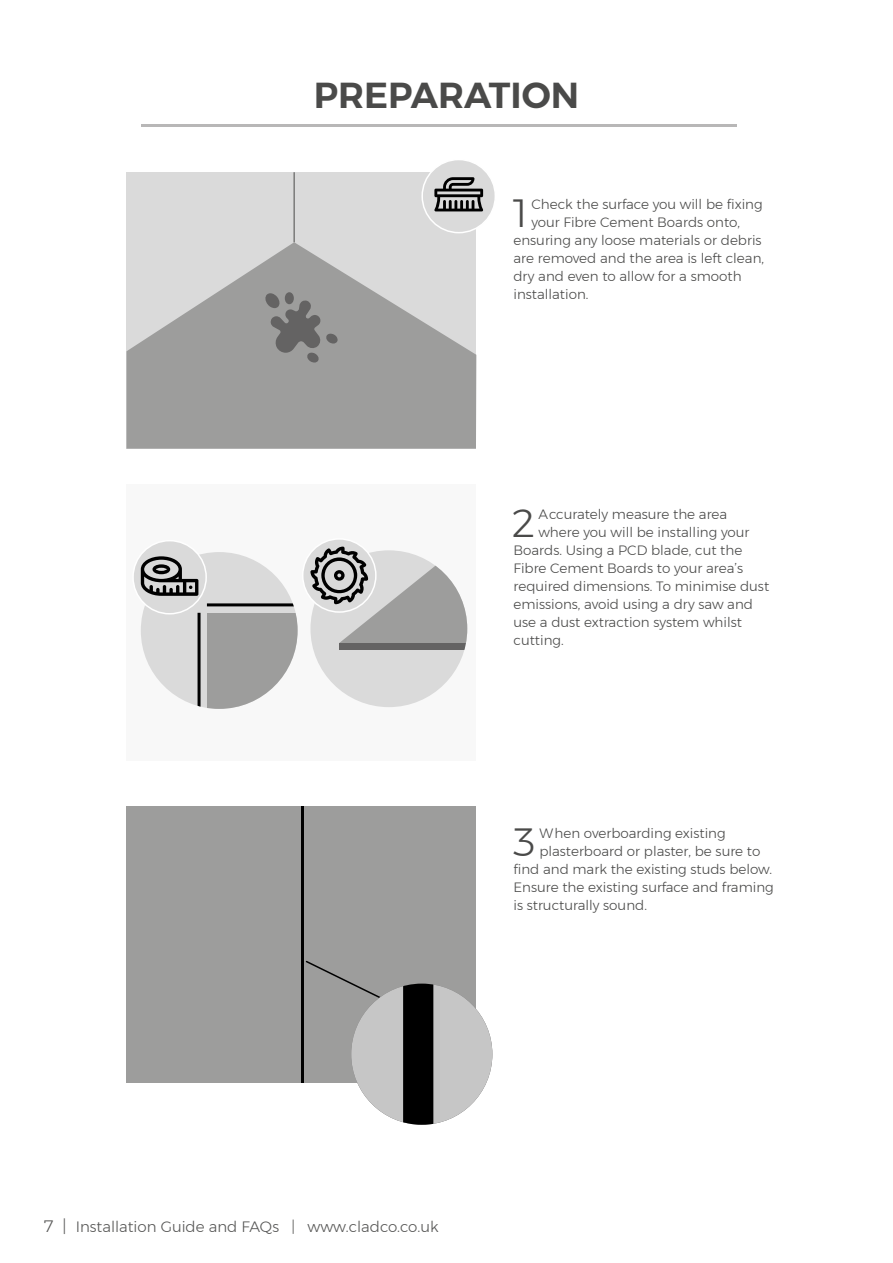
<style>
.page{position:relative;width:893px;height:1263px;background:#fff}
.page>*{position:absolute;margin:0;border:0;box-sizing:border-box;transform-origin:0 0}
.t1{font:300 39.3px "Montserrat";color:#4a4a49}
.t2{font:600 36px "Montserrat";color:#4a4a49}
.t3{font:300 15px "Montserrat";color:#575756}
.t4{font:300 13.5px "Montserrat";color:#4a4a49}
.s1{font-size:16.5px}
</style>
<div class="page">
<div style="left:126px;top:172px;width:350px;height:277px;background:#dadada"></div>
<div style="left:126px;top:484px;width:350px;height:277px;background:#f8f8f8"></div>
<svg style="left:126px;top:242px;width:350px;height:207px;fill:#9d9d9c"></svg>
<hr style="left:294px;top:172px;width:1px;height:70px;background:#4a4a49">
<hr style="left:141px;top:124px;width:596px;height:2px;background:#b8b7b7">
<div style="left:310px;top:550px;width:157px;height:157px;background:#dadada;border-radius:50%"></div>
<div style="left:339px;top:643px;width:128px;height:7px;background:#646363"></div>
<div style="left:303px;top:539px;width:73px;height:73px;background:#dadada;border-radius:50%"></div>
<div style="left:302px;top:538px;width:75px;height:75px;border:2px solid #fff;border-radius:50%"></div>
<svg style="left:310px;top:547px;width:157px;height:96px"></svg>
<div style="left:141px;top:552px;width:157px;height:157px;background:#dadada;border-radius:50%"></div>
<div style="left:207px;top:613px;width:91px;height:96px;background:#9d9d9c"></div>
<hr style="left:198px;top:613px;width:3px;height:96px;background:#000">
<hr style="left:207px;top:603px;width:91px;height:3px;background:#000">
<div style="left:133px;top:541px;width:73px;height:73px;background:#dadada;border-radius:50%"></div>
<div style="left:132px;top:540px;width:75px;height:74px;border:2px solid #fff;border-radius:50%"></div>
<svg style="left:141px;top:556px;width:57px;height:40px"></svg>
<div style="left:422px;top:160px;width:73px;height:73px;background:#dadada;border-radius:50%"></div>
<div style="left:421px;top:159px;width:75px;height:74px;border:2px solid #fff;border-radius:50%"></div>
<svg style="left:434px;top:177px;width:49px;height:34px"></svg>
<div style="left:285px;top:292px;width:9px;height:12px;background:#777676;border-radius:50%"></div>
<svg style="left:265px;top:293px;width:73px;height:69px;background:#868685"></svg>
<div style="left:126px;top:806px;width:6px;height:277px;background:#9d9d9c"></div>
<div style="left:385px;top:806px;width:6px;height:277px;background:#9d9d9c"></div>
<div style="left:470px;top:806px;width:6px;height:277px;background:#9d9d9c"></div>
<svg style="left:300px;top:806px;width:6px;height:277px"></svg>
<div style="left:215px;top:806px;width:6px;height:277px;background:#9d9d9c"></div>
<div style="left:305px;top:806px;width:171px;height:138px;background:#9d9d9c"></div>
<div style="left:126px;top:806px;width:175px;height:138px;background:#9d9d9c"></div>
<div style="left:305px;top:945px;width:171px;height:138px;background:#9d9d9c"></div>
<div style="left:126px;top:945px;width:175px;height:138px;background:#9d9d9c"></div>
<svg style="left:304px;top:959px;width:76px;height:43px"></svg>
<div style="left:351px;top:983px;width:141px;height:142px;background:#c6c6c6;border-radius:71px"></div>
<div style="left:403px;top:983px;width:30px;height:142px;background:#000"></div>
<h2 class="t2" style="left:314px;top:67px;width:267px">PREPARATION</h2>
<h1 class="t1" style="left:513px;top:184px;width:16px">1</h1>
<p class="t4" style="left:531px;top:194px;width:233px">Check the surface you will be fixing</p>
<p class="t4" style="left:531px;top:212px;width:210px">your Fibre Cement Boards onto,</p>
<p class="t4" style="left:513px;top:230px;width:250px">ensuring any loose materials or debris</p>
<p class="t4" style="left:513px;top:248px;width:252px">are removed and the area is left clean,</p>
<p class="t4" style="left:513px;top:266px;width:230px">dry and even to allow for a smooth</p>
<p class="t4" style="left:513px;top:284px;width:76px">installation.</p>
<h1 class="t1" style="left:512px;top:493px;width:24px">2</h1>
<p class="t4" style="left:538px;top:504px;width:190px">Accurately measure the area</p>
<p class="t4" style="left:538px;top:522px;width:212px">where you will be installing your</p>
<p class="t4" style="left:513px;top:540px;width:230px">Boards. Using a PCD blade, cut the</p>
<p class="t4" style="left:513px;top:558px;width:231px">Fibre Cement Boards to your area’s</p>
<p class="t4" style="left:513px;top:576px;width:257px">required dimensions. To minimise dust</p>
<p class="t4" style="left:513px;top:594px;width:241px">emissions, avoid using a dry saw and</p>
<p class="t4" style="left:513px;top:612px;width:230px">use a dust extraction system whilst</p>
<p class="t4" style="left:513px;top:630px;width:52px">cutting.</p>
<h1 class="t1" style="left:513px;top:812px;width:24px">3</h1>
<p class="t4" style="left:539px;top:823px;width:188px">When overboarding existing</p>
<p class="t4" style="left:539px;top:841px;width:222px">plasterboard or plaster, be sure to</p>
<p class="t4" style="left:513px;top:859px;width:260px">find and mark the existing studs below.</p>
<p class="t4" style="left:513px;top:877px;width:262px">Ensure the existing surface and framing</p>
<p class="t4" style="left:513px;top:895px;width:135px">is structurally sound.</p>
<p class="t3" style="left:44px;top:1216px;width:396px"><span class="s1">7 |</span> Installation Guide and FAQs | www.cladco.co.uk</p>
</div>
